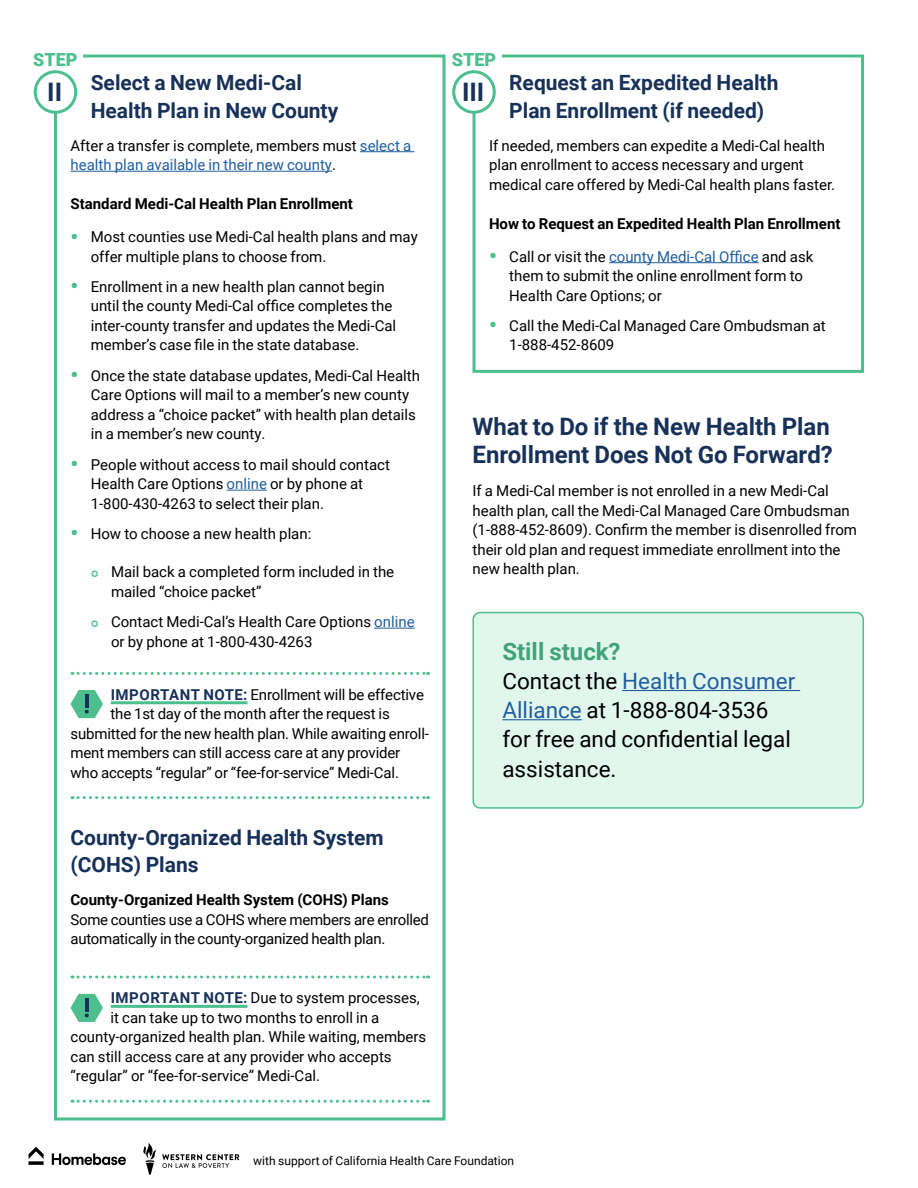
<style>
.page{position:relative;width:918px;height:1188px;background:#fff}
.page>*{position:absolute;margin:0;border:0;box-sizing:border-box;transform-origin:0 0}
.t1{font:700 25.5px "Roboto";color:#183159}
.t2{font:700 24px/28.8px "Roboto";color:#183159}
.t3{font:700 24px "Roboto";color:#41a379}
.t4{font:22.5px/29.2px "Roboto";color:#000}
.t5{font:700 21px/27.3px "Roboto";color:#183159}
.t6{font:900 18px "Roboto";color:#4cbf8e}
.t7{font:15px/19.5px "Roboto";color:#000}
.t8{font:700 15px "Roboto";color:#000}
.t9{font:15px/19.5px "Roboto";color:#215e9e}
.t10{font:12px "Roboto";color:#000}
.s1{color:#000}
.s2{font-weight:900;font-size:21px;color:#4cbf8e}
.s3{color:#215e9e}
.s4{font-weight:700;color:#183159}
</style>
<div class="page">
<svg style="left:28px;top:1147px;width:16px;height:18px"></svg>
<svg style="left:52px;top:1153px;width:74px;height:12px"></svg>
<svg style="left:143px;top:1143px;width:97px;height:32px"></svg>
<hr style="left:360px;top:151px;width:54px;height:1px;background:#215e9e">
<hr style="left:70px;top:171px;width:262px;height:1px;background:#215e9e">
<hr style="left:227px;top:490px;width:40px;height:1px;background:#215e9e">
<hr style="left:374px;top:628px;width:41px;height:1px;background:#215e9e">
<svg style="left:72px;top:672px;width:357px;height:3px"></svg>
<hr style="left:111px;top:701px;width:136px;height:3px;background:#4cbf8e">
<svg style="left:72px;top:796px;width:357px;height:3px"></svg>
<svg style="left:72px;top:976px;width:357px;height:3px"></svg>
<hr style="left:111px;top:1005px;width:136px;height:3px;background:#4cbf8e">
<svg style="left:72px;top:1100px;width:357px;height:3px"></svg>
<div style="left:54px;top:55px;width:392px;height:1065px;border:3px solid #4cbf8e"></div>
<hr style="left:609px;top:262px;width:150px;height:1px;background:#215e9e">
<div style="left:472px;top:55px;width:392px;height:318px;border:3px solid #4cbf8e"></div>
<div style="left:28px;top:40px;width:55px;height:41px;background:#fff"></div>
<div style="left:446px;top:40px;width:56px;height:41px;background:#fff"></div>
<div style="left:35px;top:72px;width:41px;height:40px;background:#fff;border-radius:50%"></div>
<div style="left:34px;top:70px;width:43px;height:44px;border:3px solid #4cbf8e;border-radius:50%"></div>
<div style="left:454px;top:72px;width:40px;height:40px;background:#fff;border-radius:50%"></div>
<div style="left:452px;top:70px;width:44px;height:44px;border:3px solid #4cbf8e;border-radius:50%"></div>
<svg style="left:70px;top:690px;width:33px;height:28px"></svg>
<svg style="left:70px;top:994px;width:33px;height:28px"></svg>
<div style="left:473px;top:613px;width:390px;height:195px;background:#e1f7ee;border-radius:7px"></div>
<div style="left:472px;top:612px;width:392px;height:197px;border:2px solid #4cbf8e;border-radius:7px"></div>
<hr style="left:622px;top:690px;width:178px;height:1px;background:#215e9e">
<hr style="left:502px;top:719px;width:80px;height:1px;background:#215e9e">
<p class="t6" style="left:33px;top:47px;width:46px">STEP</p>
<p class="t6" style="left:452px;top:47px;width:46px">STEP</p>
<h3 class="t5" style="left:91px;top:68px;width:249px">Select a New Medi-Cal<br>Health Plan in New County</h3>
<p class="t9" style="left:70px;top:135px;width:342px"><span class="s1">After a transfer is complete, members must</span> select a health plan available in their new county<span class="s1">.</span></p>
<p class="t8" style="left:70px;top:193px;width:284px">Standard Medi-Cal Health Plan Enrollment</p>
<p class="t7" style="left:91px;top:226px;width:329px;text-indent:-20px"><span class="s2">•</span> Most counties use Medi-Cal health plans and may offer multiple plans to choose from.</p>
<p class="t7" style="left:91px;top:276px;width:307px;text-indent:-20px"><span class="s2">•</span> Enrollment in a new health plan cannot begin until the county Medi-Cal office completes the inter-county transfer and updates the Medi-Cal member’s case file in the state database.</p>
<p class="t7" style="left:91px;top:365px;width:331px;text-indent:-20px"><span class="s2">•</span> Once the state database updates, Medi-Cal Health Care Options will mail to a member’s new county address a “choice packet” with health plan details in a member’s new county.</p>
<p class="t7" style="left:91px;top:454px;width:301px;text-indent:-20px"><span class="s2">•</span> People without access to mail should contact<br>Health Care Options <span class="s3">online</span> or by phone at<br>1-800-430-4263 to select their plan.</p>
<p class="t7" style="left:70px;top:523px;width:242px"><span class="s2">•</span> How to choose a new health plan:</p>
<p class="t7" style="left:111px;top:562px;width:285px">Mail back a completed form included in the mailed “choice packet”</p>
<p class="t7" style="left:111px;top:611px;width:305px">Contact Medi-Cal’s Health Care Options <span class="s3">online </span>or by phone at 1-800-430-4263</p>
<p class="t7" style="left:111px;top:684px;width:315px"><span class="s4">IMPORTANT NOTE:</span> Enrollment will be effective</p>
<p class="t7" style="left:111px;top:704px;width:281px">the 1st day of the month after the request is</p>
<p class="t7" style="left:71px;top:723px;width:360px">submitted for the new health plan. While awaiting enroll-</p>
<p class="t7" style="left:71px;top:743px;width:331px">ment members can still access care at any provider</p>
<p class="t7" style="left:71px;top:762px;width:330px">who accepts “regular” or “fee-for-service” Medi-Cal.</p>
<h3 class="t5" style="left:509px;top:68px;width:271px">Request an Expedited Health<br>Plan Enrollment (if needed)</h3>
<p class="t7" style="left:489px;top:135px;width:348px">If needed, members can expedite a Medi-Cal health plan enrollment to access necessary and urgent medical care offered by Medi-Cal health plans faster.</p>
<p class="t8" style="left:489px;top:213px;width:353px">How to Request an Expedited Health Plan Enrollment</p>
<p class="t7" style="left:509px;top:246px;width:306px;text-indent:-20px"><span class="s2">•</span> Call or visit the <span class="s3">county Medi-Cal Office</span> and ask them to submit the online enrollment form to<br>Health Care Options; or</p>
<p class="t7" style="left:509px;top:315px;width:318px;text-indent:-20px"><span class="s2">•</span> Call the Medi-Cal Managed Care Ombudsman at<br>1-888-452-8609</p>
<h1 class="t1" style="left:47px;top:74px;width:16px">II</h1>
<h1 class="t1" style="left:462px;top:74px;width:24px">III</h1>
<h2 class="t2" style="left:472px;top:411px;width:362px">What to Do if the New Health Plan<br>Enrollment Does Not Go Forward?</h2>
<p class="t7" style="left:472px;top:481px;width:386px">If a Medi-Cal member is not enrolled in a new Medi-Cal health plan, call the Medi-Cal Managed Care Ombudsman (1-888-452-8609). Confirm the member is disenrolled from their old plan and request immediate enrollment into the new health plan.</p>
<h2 class="t3" style="left:502px;top:634px;width:120px">Still stuck?</h2>
<h3 class="t4" style="left:502px;top:665px;width:295px">Contact the <span class="s3">Health Consumer<br>Alliance</span> at 1-888-804-3536 for free and confidential legal assistance.</h3>
<h3 class="t5" style="left:70px;top:823px;width:315px">County-Organized Health System (COHS) Plans</h3>
<p class="t8" style="left:70px;top:889px;width:320px">County-Organized Health System (COHS) Plans</p>
<p class="t7" style="left:70px;top:909px;width:360px">Some counties use a COHS where members are enrolled automatically in the county-organized health plan.</p>
<p class="t7" style="left:111px;top:988px;width:311px"><span class="s4">IMPORTANT NOTE:</span> Due to system processes,</p>
<p class="t7" style="left:111px;top:1007px;width:270px">it can take up to two months to enroll in a</p>
<p class="t7" style="left:71px;top:1027px;width:357px">county-organized health plan. While waiting, members</p>
<p class="t7" style="left:71px;top:1046px;width:323px">can still access care at any provider who accepts</p>
<p class="t7" style="left:71px;top:1066px;width:251px">“regular” or “fee-for-service” Medi-Cal.</p>
<p class="t10" style="left:253px;top:1152px;width:263px">with support of California Health Care Foundation</p>
</div>
